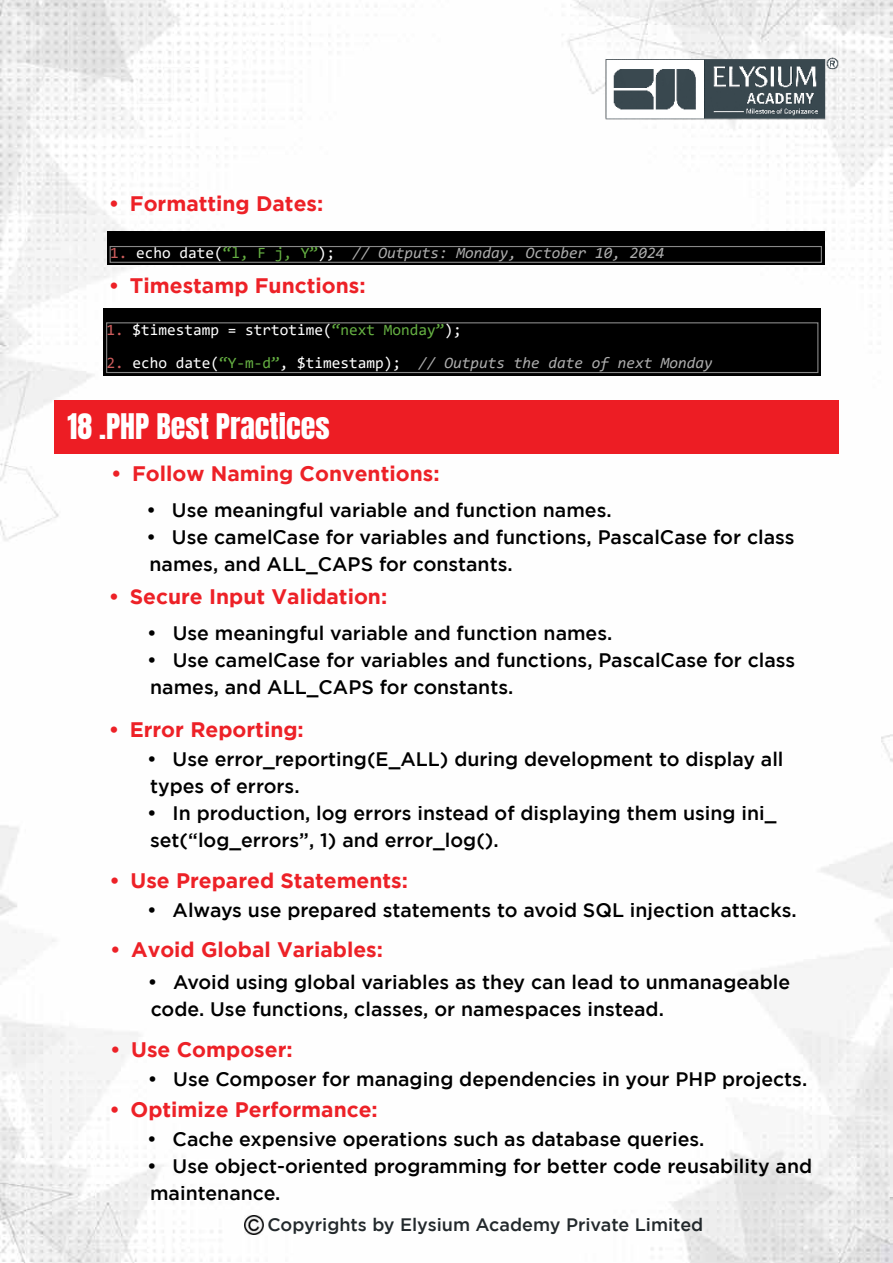
<style>
.page{position:relative;width:893px;height:1263px;background:#fff}
.page>*{position:absolute;margin:0;border:0;box-sizing:border-box;transform-origin:0 0}
.t1{font:30px "Anton";color:#fff}
.t2{font:700 21px "Gotham";color:#ed2127}
.t3{font:500 19.5px/27px "Gotham";color:#000}
.t4{font:500 18px "Gotham";color:#23292c}
.t5{font:italic 15.75px "Consolas";color:#aeaeae}
.t6{font:15.75px "Consolas";color:#fff}
.s1{font-style:normal;color:#cd5c5c}
.s2{font-style:normal;color:#fff}
.s3{font-style:normal;color:#65b042}
.s4{color:#cd5c5c}
.s5{color:#65b042}
</style>
<div class="page">
<img style="left:0;top:0;width:893px;height:1263px">
<img style="left:604px;top:56px;width:234px;height:64px">
<img style="left:244px;top:1216px;width:19px;height:18px">
<div style="left:107px;top:232px;width:717px;height:33px;background:#000"></div>
<div style="left:110px;top:246px;width:712px;height:17px;border:1px solid #888"></div>
<div style="left:104px;top:308px;width:717px;height:67px;background:#000"></div>
<div style="left:106px;top:322px;width:712px;height:51px;border:1px solid #888"></div>
<div style="left:55px;top:400px;width:784px;height:53px;background:#ed1d24"></div>
<p class="t2" style="left:109px;top:191px;width:216px">• Formatting Dates:</p>
<p class="t5" style="left:110px;top:242px;width:556px"><span class="s1">1.</span> <span class="s2">echo date(</span><span class="s3">“l, F j, Y”</span><span class="s2">);</span> // Outputs: Monday, October 10, 2024</p>
<p class="t2" style="left:109px;top:273px;width:258px">• Timestamp Functions:</p>
<p class="t6" style="left:107px;top:319px;width:357px"><span class="s4">1.</span> $timestamp = strtotime(<span class="s5">“next Monday”</span>);</p>
<p class="t5" style="left:107px;top:352px;width:608px"><span class="s1">2.</span> <span class="s2">echo date(</span><span class="s3">“Y-m-d”</span><span class="s2">, $timestamp);</span> // Outputs the date of next Monday</p>
<h1 class="t1" style="left:68px;top:411px;width:264px">18 .PHP Best Practices</h1>
<p class="t2" style="left:111px;top:461px;width:330px">• Follow Naming Conventions:</p>
<p class="t3" style="left:146px;top:496px;width:467px">• Use meaningful variable and function names.</p>
<p class="t3" style="left:146px;top:523px;width:649px">• Use camelCase for variables and functions, PascalCase for class names, and ALL_CAPS for constants.</p>
<p class="t2" style="left:109px;top:585px;width:280px">• Secure Input Validation:</p>
<p class="t3" style="left:147px;top:619px;width:467px">• Use meaningful variable and function names.</p>
<p class="t3" style="left:147px;top:646px;width:649px">• Use camelCase for variables and functions, PascalCase for class names, and ALL_CAPS for constants.</p>
<p class="t2" style="left:109px;top:717px;width:197px">• Error Reporting:</p>
<p class="t3" style="left:147px;top:745px;width:638px">• Use error_reporting(E_ALL) during development to display all types of errors.</p>
<p class="t3" style="left:147px;top:799px;width:631px">• In production, log errors instead of displaying them using ini_ set(“log_errors”, 1) and error_log().</p>
<p class="t2" style="left:109px;top:869px;width:300px">• Use Prepared Statements:</p>
<p class="t3" style="left:147px;top:896px;width:651px">• Always use prepared statements to avoid SQL injection attacks.</p>
<p class="t2" style="left:110px;top:938px;width:274px">• Avoid Global Variables:</p>
<p class="t3" style="left:148px;top:968px;width:644px">• Avoid using global variables as they can lead to unmanageable code. Use functions, classes, or namespaces instead.</p>
<p class="t2" style="left:110px;top:1037px;width:184px">• Use Composer:</p>
<p class="t3" style="left:148px;top:1065px;width:661px">• Use Composer for managing dependencies in your PHP projects.</p>
<p class="t2" style="left:109px;top:1097px;width:270px">• Optimize Performance:</p>
<p class="t3" style="left:147px;top:1125px;width:559px">• Cache expensive operations such as database queries.</p>
<p class="t3" style="left:147px;top:1152px;width:667px">• Use object-oriented programming for better code reusability and maintenance.</p>
<p class="t4" style="left:267px;top:1214px;width:437px">Copyrights by Elysium Academy Private Limited</p>
</div>
